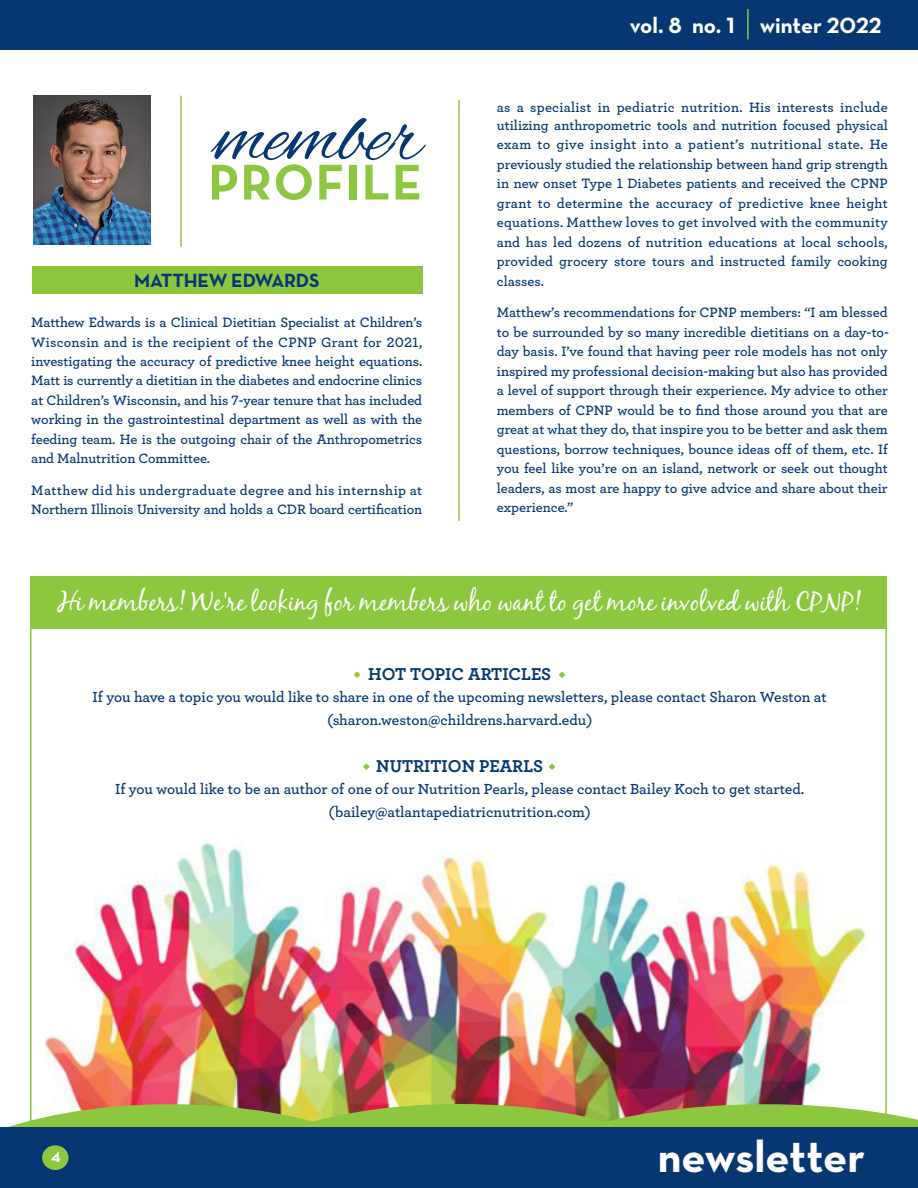
<style>
.page{position:relative;width:918px;height:1188px;background:#fff}
.page>*{position:absolute;margin:0;border:0;box-sizing:border-box;transform-origin:0 0}
.t1{font:85.5px "Alex Brush";letter-spacing:-.02em;color:#073772}
.t2{font:700 51px "Neutra Text";letter-spacing:.03em;color:#8dc63f}
.t3{font:700 45px "Neutra Text";color:#fff}
.t4{font:25.95px "Black Jack";color:#fff}
.t5{font:22.5px "Neutra Text Bold Alt";color:#fff}
.t6{font:700 19.5px "Neutraface Text";letter-spacing:-.01em;color:#073772}
.t7{font:18px "Archer Bold LF";color:#073772}
.t8{font:15.3px/22.5px "Archer Semibold LF";color:#073772;text-align:center}
.t9{font:700 15px "Neutraface Text";color:#fff}
.t10{font:14.25px/19.5px "Archer Semibold LF";color:#073772;text-align:justify}
</style>
<div class="page">
<img style="left:46px;top:843px;width:820px;height:261px">
<div style="left:31px;top:576px;width:856px;height:53px;background:#8dc63f"></div>
<svg style="left:0;top:1104px;width:194px;height:24px"></svg>
<svg style="left:194px;top:1104px;width:293px;height:24px;background:#90b444"></svg>
<svg style="left:487px;top:1104px;width:431px;height:24px;background:#95b351"></svg>
<div style="left:0;top:1128px;width:918px;height:60px;background:#073772"></div>
<div style="left:42px;top:1145px;width:27px;height:25px;background:#8dc63f;border-radius:50%"></div>
<hr style="left:458px;top:100px;width:2px;height:421px;background:#8dc63f">
<hr style="left:180px;top:96px;width:2px;height:151px;background:#8dc63f">
<div style="left:33px;top:266px;width:390px;height:27px;background:#8dc63f"></div>
<img style="left:34px;top:96px;width:116px;height:149px">
<div style="left:0;top:0;width:918px;height:50px;background:#073772"></div>
<hr style="left:747px;top:9px;width:2px;height:30px;background:#8dc63f">
<h1 class="t1" style="left:214px;top:88px;width:210px">member</h1>
<h2 class="t2" style="left:208px;top:150px;width:215px">PROFILE</h2>
<h3 class="t6" style="left:134px;top:267px;width:187px">MATTHEW EDWARDS</h3>
<p class="t10" style="left:31px;top:312px;width:392px">Matthew Edwards is a Clinical Dietitian Specialist at Children’s Wisconsin and is the recipient of the CPNP Grant for 2021, investigating the accuracy of predictive knee height equations.<br>Matt is currently a dietitian in the diabetes and endocrine clinics at Children’s Wisconsin, and his 7-year tenure that has included working in the gastrointestinal department as well as with the feeding team. He is the outgoing chair of the Anthropometrics and Malnutrition Committee.</p>
<p class="t10" style="left:31px;top:480px;width:392px">Matthew did his undergraduate degree and his internship at<br>Northern Illinois University and holds a CDR board certification</p>
<h3 class="t5" style="left:630px;top:11px;width:253px">vol. 8 no. 1 winter 2022</h3>
<p class="t10" style="left:497px;top:97px;width:392px;line-height:18px">as a specialist in pediatric nutrition. His interests include utilizing anthropometric tools and nutrition focused physical</p>
<p class="t10" style="left:497px;top:134px;width:392px">exam to give insight into a patient’s nutritional state. He previously studied the relationship between hand grip strength in new onset Type 1 Diabetes patients and received the CPNP grant to determine the accuracy of predictive knee height equations. Matthew loves to get involved with the community and has led dozens of nutrition educations at local schools, provided grocery store tours and instructed family cooking classes.</p>
<p class="t10" style="left:497px;top:302px;width:394px">Matthew’s recommendations for CPNP members: “I am blessed to be surrounded by so many incredible dietitians on a day-to&shy;day basis. I’ve found that having peer role models has not only inspired my professional decision-making but also has provided a level of support through their experience. My advice to other members of CPNP would be to find those around you that are great at what they do, that inspire you to be better and ask them questions, borrow techniques, bounce ideas off of them, etc. If you feel like you’re on an island, network or seek out thought leaders, as most are happy to give advice and share about their experience.”</p>
<h3 class="t4" style="left:58px;top:586px;width:805px">Hi members! We're looking for members who want to get more involved with CPNP!</h3>
<p class="t7" style="left:368px;top:663px;width:185px">HOT TOPIC ARTICLES</p>
<p class="t8" style="left:93px;top:686px;width:736px">If you have a topic you would like to share in one of the upcoming newsletters, please contact Sharon Weston at (sharon.weston@childrens.harvard.edu)</p>
<p class="t7" style="left:376px;top:754px;width:168px">NUTRITION PEARLS</p>
<p class="t8" style="left:115px;top:777px;width:691px">If you would like to be an author of one of our Nutrition Pearls, please contact Bailey Koch to get started. (bailey@atlantapediatricnutrition.com)</p>
<p class="t9" style="left:51px;top:1148px;width:11px">4</p>
<h3 class="t3" style="left:658px;top:1129px;width:209px">newsletter</h3>
</div>
